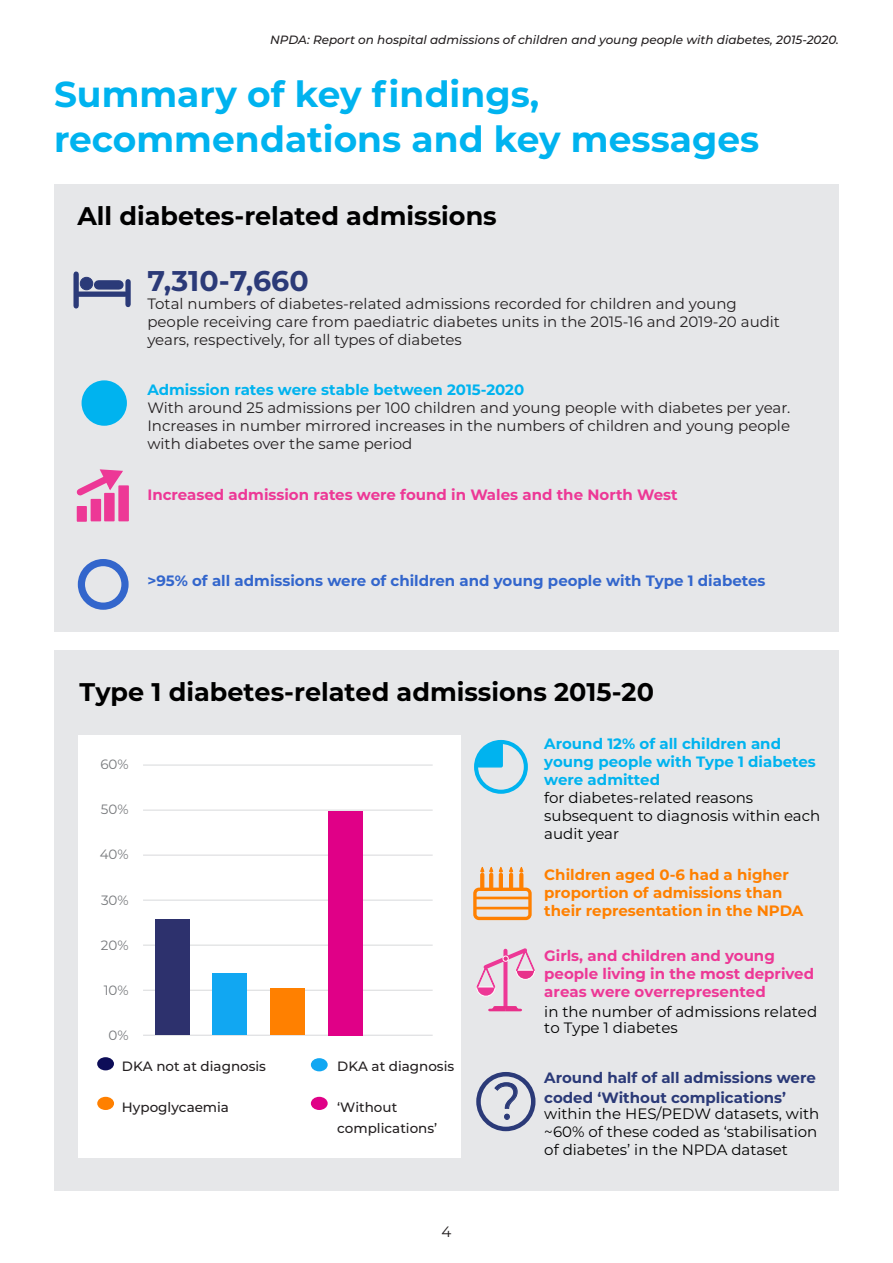
<style>
.page{position:relative;width:893px;height:1263px;background:#fff}
.page>*{position:absolute;margin:0;border:0;box-sizing:border-box;transform-origin:0 0}
.t1{font:51.6px "Montserrat";color:#2b3a78;scale:.89 1}
.Heading_BLUE_MAIN{font:700 36px/45px "Montserrat";color:#00b3ef}
.t2{font:700 28.5px "Montserrat";color:#2b3a78}
.Heading_BLUE_MAIN-2{font:700 25.5px "Montserrat";color:#000}
.t3{font:15px/18px "Montserrat";color:#231f20}
.t4{font:15px/18px "Montserrat";color:#000}
.t5{font:700 15px/18px "Montserrat";color:#ed3896}
.t6{font:700 15px/18px "Montserrat";color:#ff8000}
.t7{font:700 15px "Montserrat";color:#36c}
.t8{font:700 15px/20.5px "Montserrat";color:#2b3a78}
.t9{font:700 15px "Montserrat";color:#00b3ef}
.t10{font:500 13.5px/21.5px "Montserrat";color:#231f20}
.t11{font:13.5px "Montserrat";color:#76787b}
.t12{font:italic 500 12px "Montserrat";color:#231f20}
.s1{font-weight:700;color:#00b3ef}
</style>
<div class="page">
<div style="left:54px;top:651px;width:785px;height:540px;background:#e6e7e9"></div>
<div style="left:54px;top:184px;width:785px;height:447px;background:#e6e7e9"></div>
<div style="left:82px;top:380px;width:45px;height:46px;background:#00b3ef;border-radius:50%"></div>
<div style="left:78px;top:559px;width:51px;height:51px;border:7px solid #36c;border-radius:50%"></div>
<div style="left:78px;top:735px;width:383px;height:422px;background:#fff"></div>
<hr style="left:143px;top:1035px;width:290px;height:1px;background:#dcdddf">
<hr style="left:143px;top:990px;width:290px;height:1px;background:#dcdddf">
<hr style="left:143px;top:944px;width:290px;height:2px;background:#dcdddf">
<hr style="left:143px;top:899px;width:290px;height:2px;background:#dcdddf">
<hr style="left:143px;top:854px;width:290px;height:2px;background:#dcdddf">
<hr style="left:143px;top:809px;width:290px;height:2px;background:#dcdddf">
<hr style="left:143px;top:764px;width:290px;height:2px;background:#dcdddf">
<div style="left:155px;top:919px;width:34px;height:116px;background:#2d316d"></div>
<div style="left:213px;top:973px;width:34px;height:62px;background:#11a7f2"></div>
<div style="left:271px;top:989px;width:34px;height:46px;background:#ff8000"></div>
<div style="left:329px;top:811px;width:34px;height:224px;background:#e00087"></div>
<div style="left:97px;top:1057px;width:17px;height:13px;background:#0d0d58;border-radius:50%"></div>
<div style="left:311px;top:1058px;width:17px;height:13px;background:#11a7f2;border-radius:50%"></div>
<div style="left:97px;top:1097px;width:17px;height:13px;background:#ff8000;border-radius:50%"></div>
<div style="left:311px;top:1097px;width:17px;height:13px;background:#e00087;border-radius:50%"></div>
<svg style="left:476px;top:948px;width:59px;height:63px"></svg>
<div style="left:503px;top:955px;width:6px;height:7px;border:1px solid #fff;border-radius:50%"></div>
<div style="left:474px;top:740px;width:54px;height:54px;border:4px solid #00b3ef;border-radius:50%"></div>
<svg style="left:477px;top:741px;width:27px;height:27px"></svg>
<div style="left:480px;top:873px;width:4px;height:17px;border:1px solid #ff8000;border-radius:2px"></div>
<div style="left:489px;top:873px;width:4px;height:17px;border:1px solid #ff8000;border-radius:2px"></div>
<div style="left:499px;top:873px;width:4px;height:17px;border:1px solid #ff8000;border-radius:2px"></div>
<div style="left:509px;top:873px;width:4px;height:17px;border:1px solid #ff8000;border-radius:2px"></div>
<div style="left:519px;top:873px;width:4px;height:17px;border:1px solid #ff8000;border-radius:2px"></div>
<svg style="left:480px;top:867px;width:13px;height:6px"></svg>
<svg style="left:499px;top:867px;width:4px;height:6px"></svg>
<svg style="left:509px;top:867px;width:4px;height:6px"></svg>
<svg style="left:519px;top:867px;width:4px;height:6px"></svg>
<div style="left:473px;top:887px;width:59px;height:33px;border:3px solid #ff8000;border-radius:4px"></div>
<hr style="left:475px;top:897px;width:55px;height:2px;background:#ff8000">
<hr style="left:475px;top:907px;width:55px;height:2px;background:#ff8000">
<div style="left:476px;top:1072px;width:59px;height:59px;border:4px solid #2b3a78;border-radius:50%"></div>
<div style="left:73px;top:274px;width:6px;height:32px;background:#2b3a78"></div>
<div style="left:125px;top:282px;width:6px;height:23px;background:#2b3a78"></div>
<div style="left:78px;top:291px;width:47px;height:6px;background:#2b3a78"></div>
<div style="left:99px;top:280px;width:20px;height:10px;background:#2b3a78"></div>
<div style="left:80px;top:277px;width:13px;height:13px;background:#2b3a78;border-radius:50%"></div>
<div style="left:80px;top:277px;width:13px;height:13px;border:1px solid #2b3a78;border-radius:50%"></div>
<svg style="left:76px;top:469px;width:47px;height:32px"></svg>
<div style="left:77px;top:506px;width:10px;height:16px;background:#ed3896;border:2px solid #ed3896"></div>
<div style="left:91px;top:499px;width:10px;height:22px;background:#ed3896"></div>
<div style="left:104px;top:493px;width:11px;height:28px;background:#ed3896;border:2px solid #ed3896"></div>
<div style="left:118px;top:485px;width:11px;height:36px;background:#ed3896;border:2px solid #ed3896"></div>
<p class="t12" style="left:270px;top:32px;width:570px">NPDA: Report on hospital admissions of children and young people with diabetes, 2015-2020.</p>
<p class="Heading_BLUE_MAIN" style="left:54px;top:70px;width:707px">Summary of key findings, recommendations and key messages</p>
<p class="Heading_BLUE_MAIN-2" style="left:77px;top:198px;width:421px">All diabetes-related admissions</p>
<p class="t2" style="left:147px;top:260px;width:163px">7,310-7,660</p>
<p class="t3" style="left:147px;top:294px;width:634px">Total numbers of diabetes-related admissions recorded for children and young people receiving care from paediatric diabetes units in the 2015-16 and 2019-20 audit years, respectively, for all types of diabetes</p>
<p class="t9" style="left:147px;top:379px;width:378px">Admission rates were stable between 2015-2020</p>
<p class="t3" style="left:147px;top:399px;width:644px;text-align:justify">With around 25 admissions per 100 children and young people with diabetes per year.<br>Increases in number mirrored increases in the numbers of children and young people with diabetes over the same period</p>
<p class="t5" style="left:147px;top:485px;width:532px">Increased admission rates were found in Wales and the North West</p>
<p class="t7" style="left:147px;top:570px;width:620px">&gt;95% of all admissions were of children and young people with Type 1 diabetes</p>
<p class="Heading_BLUE_MAIN-2" style="left:80px;top:673px;width:576px">Type 1 diabetes-related admissions 2015-20</p>
<p class="t11" style="left:100px;top:755px;width:30px">60%</p>
<p class="t11" style="left:101px;top:800px;width:29px">50%</p>
<p class="t11" style="left:100px;top:845px;width:31px">40%</p>
<p class="t11" style="left:101px;top:890px;width:29px">30%</p>
<p class="t11" style="left:101px;top:935px;width:29px">20%</p>
<p class="t11" style="left:104px;top:980px;width:27px">10%</p>
<p class="t11" style="left:109px;top:1025px;width:22px">0%</p>
<p class="t10" style="left:122px;top:1054px;width:146px">DKA not at diagnosis</p>
<p class="t10" style="left:337px;top:1054px;width:119px">DKA at diagnosis</p>
<p class="t10" style="left:122px;top:1095px;width:109px">Hypoglycaemia</p>
<p class="t10" style="left:337px;top:1095px;width:101px">‘Without complications’</p>
<p class="t3" style="left:441px;top:1222px;width:11px">4</p>
<h1 class="t1" style="left:494px;top:1065px;width:31px">?</h1>
<p class="t4" style="left:544px;top:734px;width:278px"><span class="s1">Around 12% of all children and young people with Type 1 diabetes were admitted<br></span>for diabetes-related reasons subsequent to diagnosis within each audit year</p>
<p class="t6" style="left:544px;top:865px;width:261px">Children aged 0-6 had a higher proportion of admissions than their representation in the NPDA</p>
<p class="t5" style="left:544px;top:945px;width:271px">Girls, and children and young people living in the most deprived areas were overrepresented</p>
<p class="t4" style="left:544px;top:1003px;width:274px;line-height:15.5px">in the number of admissions related to Type 1 diabetes</p>
<p class="t8" style="left:544px;top:1066px;width:273px">Around half of all admissions were coded ‘Without complications’</p>
<p class="t4" style="left:544px;top:1104px;width:277px">within the HES/PEDW datasets, with ~60% of these coded as ‘stabilisation of diabetes’ in the NPDA dataset</p>
</div>
